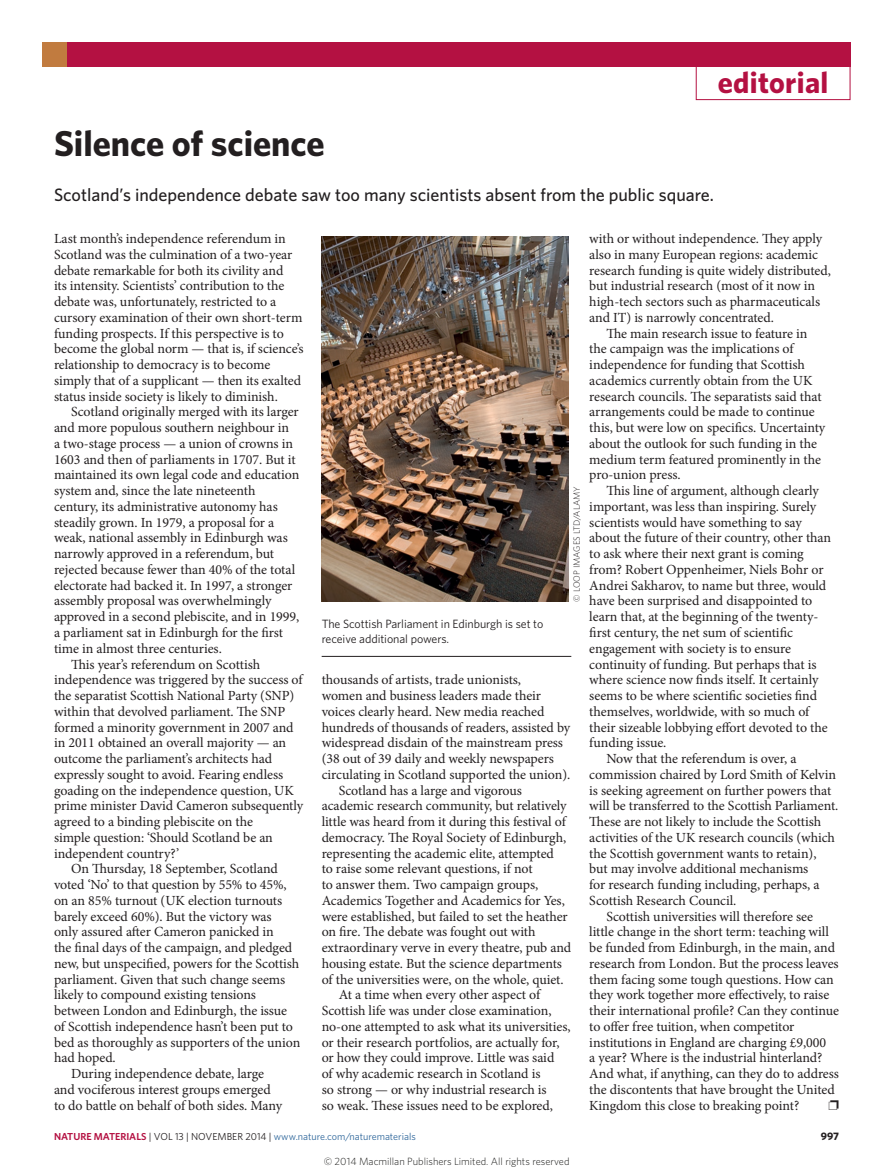
<style>
.page{position:relative;width:893px;height:1174px;background:#fff}
.page>*{position:absolute;margin:0;border:0;box-sizing:border-box;transform-origin:0 0}
.Title{font:700 36px "Whitney";color:#231f20}
.t1{font:700 30px "Whitney";letter-spacing:.01em;color:#b41142}
.Standfirst{font:500 18px "Whitney";color:#231f20}
.Body_text{font:13.95px/15.8px "Minion Pro";letter-spacing:-.005em;color:#231f20}
.Body_first{font:13.95px/15.8px "Minion Pro";letter-spacing:-.005em;color:#231f20}
.Figure_caption{font:12px/15.8px "Whitney";letter-spacing:-.005em;color:#231f20}
.t2{font:700 10.8px "Whitney";color:#231f20}
.t3{font:300 10.5px "Whitney";color:#1d1d1b}
.t4{font:10.2px "Whitney";color:#2f679b}
.Picture_credit{font:300 9px "Whitney";color:#231f20}
.s1{font-weight:600;color:#b41142}
.s2{color:#231f20}
</style>
<div class="page">
<div style="left:696px;top:66px;width:154px;height:34px;border:1px solid #b41142"></div>
<div style="left:43px;top:43px;width:807px;height:24px;background:#b41142"></div>
<div style="left:43px;top:43px;width:24px;height:24px;background:#c17b3f"></div>
<img style="left:322px;top:237px;width:246px;height:364px">
<hr style="left:322px;top:656px;width:249px;height:1px;background:#231f20">
<p class="Title" style="left:54px;top:120px;width:272px">Silence of science</p>
<h2 class="t1" style="left:718px;top:62px;width:112px">editorial</h2>
<p class="Standfirst" style="left:54px;top:183px;width:661px">Scotland’s independence debate saw too many scientists absent from the public square.</p>
<p class="Body_first" style="left:54px;top:231px;width:251px">Last month’s independence referendum in Scotland was the culmination of a two-year debate remarkable for both its civility and<br>its intensity. Scientists’ contribution to the debate was, unfortunately, restricted to a cursory examination of their own short-term funding prospects. If this perspective is to become the global norm — that is, if science’s relationship to democracy is to become simply that of a supplicant — then its exalted status inside society is likely to diminish.</p>
<p class="Body_text" style="left:54px;top:404px;width:247px;text-indent:17px">Scotland originally merged with its larger and more populous southern neighbour in<br>a two-stage process — a union of crowns in 1603 and then of parliaments in 1707. But it maintained its own legal code and education system and, since the late nineteenth century, its administrative autonomy has steadily grown. In 1979, a proposal for a weak, national assembly in Edinburgh was narrowly approved in a referendum, but rejected because fewer than 40% of the total electorate had backed it. In 1997, a stronger assembly proposal was overwhelmingly approved in a second plebiscite, and in 1999, a parliament sat in Edinburgh for the first time in almost three centuries.</p>
<p class="Body_text" style="left:54px;top:656px;width:251px;text-indent:17px">This year’s referendum on Scottish independence was triggered by the success of the separatist Scottish National Party (SNP) within that devolved parliament. The SNP formed a minority government in 2007 and in 2011 obtained an overall majority — an outcome the parliament’s architects had expressly sought to avoid. Fearing endless goading on the independence question, UK prime minister David Cameron subsequently agreed to a binding plebiscite on the<br>simple question: ‘Should Scotland be an independent country?’</p>
<p class="Body_text" style="left:54px;top:861px;width:248px;text-indent:17px">On Thursday, 18 September, Scotland voted ‘No’ to that question by 55% to 45%, on an 85% turnout (UK election turnouts barely exceed 60%). But the victory was<br>only assured after Cameron panicked in<br>the final days of the campaign, and pledged new, but unspecified, powers for the Scottish parliament. Given that such change seems likely to compound existing tensions between London and Edinburgh, the issue of Scottish independence hasn’t been put to bed as thoroughly as supporters of the union had hoped.</p>
<p class="Body_text" style="left:54px;top:1065px;width:230px;text-indent:17px">During independence debate, large and vociferous interest groups emerged to do battle on behalf of both sides. Many</p>
<p class="Figure_caption" style="left:322px;top:615px;width:223px">The Scottish Parliament in Edinburgh is set to receive additional powers.</p>
<p class="Picture_credit" style="left:571px;top:601px;width:117px;rotate:-90deg">© LOOP IMAGES LTD/ALAMY</p>
<p class="Body_text" style="left:322px;top:672px;width:250px">thousands of artists, trade unionists,<br>women and business leaders made their voices clearly heard. New media reached hundreds of thousands of readers, assisted by widespread disdain of the mainstream press (38 out of 39 daily and weekly newspapers circulating in Scotland supported the union).</p>
<p class="Body_text" style="left:322px;top:782px;width:251px;text-indent:17px">Scotland has a large and vigorous academic research community, but relatively little was heard from it during this festival of democracy. The Royal Society of Edinburgh, representing the academic elite, attempted<br>to raise some relevant questions, if not<br>to answer them. Two campaign groups, Academics Together and Academics for Yes, were established, but failed to set the heather on fire. The debate was fought out with extraordinary verve in every theatre, pub and housing estate. But the science departments of the universities were, on the whole, quiet.</p>
<p class="Body_text" style="left:322px;top:987px;width:251px;text-indent:17px">At a time when every other aspect of Scottish life was under close examination, no-one attempted to ask what its universities, or their research portfolios, are actually for, or how they could improve. Little was said<br>of why academic research in Scotland is<br>so strong — or why industrial research is<br>so weak. These issues need to be explored,</p>
<p class="Body_text" style="left:589px;top:231px;width:243px">with or without independence. They apply also in many European regions: academic research funding is quite widely distributed, but industrial research (most of it now in high-tech sectors such as pharmaceuticals and IT) is narrowly concentrated.</p>
<p class="Body_text" style="left:589px;top:325px;width:238px;text-indent:17px">The main research issue to feature in the campaign was the implications of independence for funding that Scottish academics currently obtain from the UK research councils. The separatists said that arrangements could be made to continue this, but were low on specifics. Uncertainty about the outlook for such funding in the medium term featured prominently in the pro-union press.</p>
<p class="Body_text" style="left:589px;top:483px;width:243px;text-indent:17px">This line of argument, although clearly important, was less than inspiring. Surely scientists would have something to say about the future of their country, other than to ask where their next grant is coming from? Robert Oppenheimer, Niels Bohr or Andrei Sakharov, to name but three, would have been surprised and disappointed to learn that, at the beginning of the twenty&shy;first century, the net sum of scientific engagement with society is to ensure continuity of funding. But perhaps that is where science now finds itself. It certainly seems to be where scientific societies find themselves, worldwide, with so much of their sizeable lobbying effort devoted to the funding issue.</p>
<p class="Body_text" style="left:589px;top:750px;width:251px;text-indent:17px">Now that the referendum is over, a commission chaired by Lord Smith of Kelvin is seeking agreement on further powers that will be transferred to the Scottish Parliament.<br>These are not likely to include the Scottish activities of the UK research councils (which the Scottish government wants to retain),<br>but may involve additional mechanisms<br>for research funding including, perhaps, a Scottish Research Council.</p>
<p class="Body_text" style="left:589px;top:908px;width:251px;text-indent:17px">Scottish universities will therefore see little change in the short term: teaching will be funded from Edinburgh, in the main, and research from London. But the process leaves them facing some tough questions. How can they work together more effectively, to raise their international profile? Can they continue to offer free tuition, when competitor institutions in England are charging £9,000<br>a year? Where is the industrial hinterland?<br>And what, if anything, can they do to address the discontents that have brought the United Kingdom this close to breaking point?</p>
<p class="t4" style="left:54px;top:1129px;width:363px"><span class="s1">NATURE MATERIALS</span> <span class="s2">| VOL 13 | NOVEMBER 2014 |</span> www.nature.com/naturematerials</p>
<p class="t2" style="left:821px;top:1129px;width:20px">997</p>
<p class="t3" style="left:324px;top:1154px;width:247px">© 2014 Macmillan Publishers Limited. All rights reserved</p>
</div>
